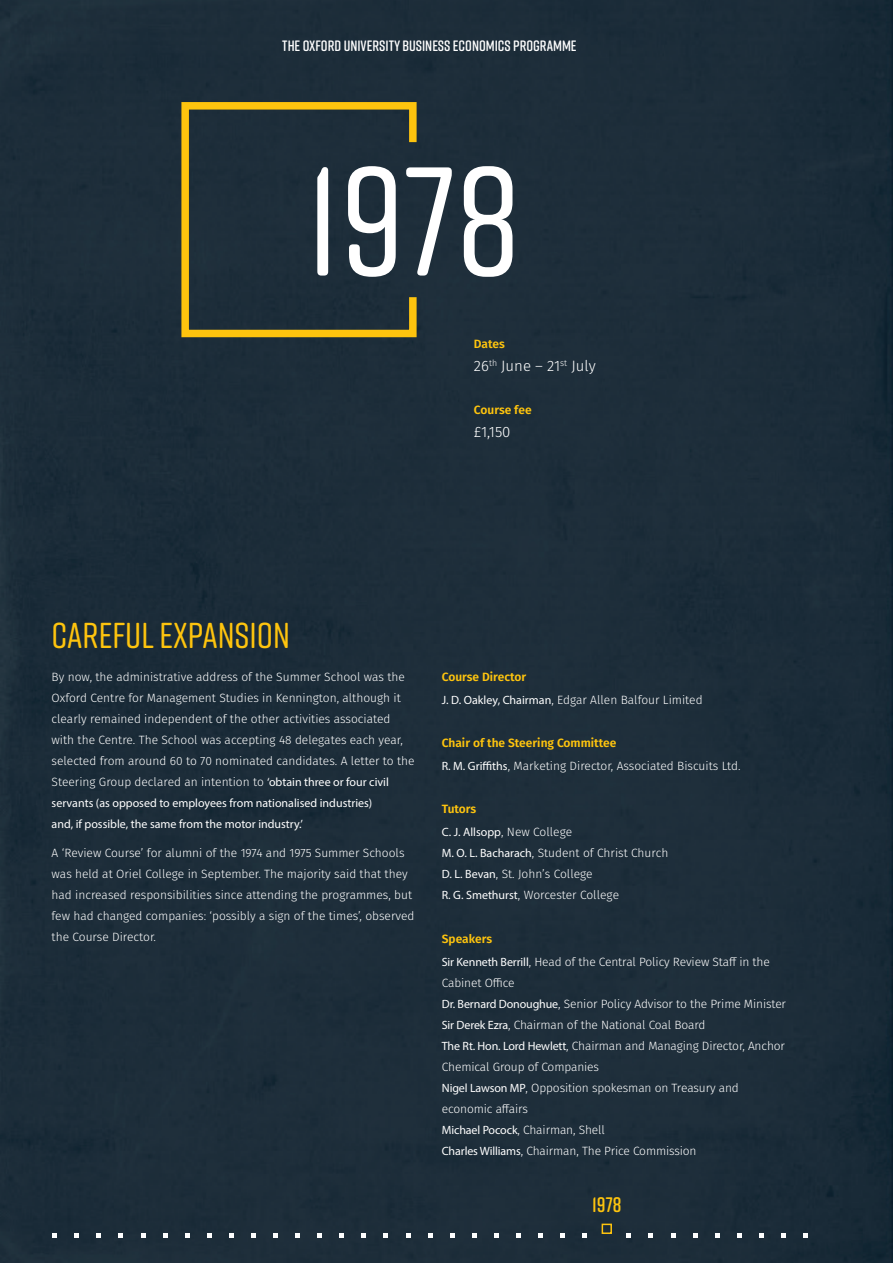
<style>
.page{position:relative;width:893px;height:1263px;background:#1d2d39}
.page>*{position:absolute;margin:0;border:0;box-sizing:border-box;transform-origin:0 0}
.t1{font:500 154.5px "Rift Soft";color:#fff}
.t2{font:500 36px "Rift Soft";color:#fec40e}
.t3{font:600 21px "Rift Soft";color:#fec40e}
.t4{font:600 15px "Rift Soft";color:#fff}
.t5{font:300 15px "Fira Sans";color:#fff}
.t6{font:300 12px/21px "Fira Sans";color:#fff}
.t7{font:12px/21px "Myriad Pro";color:#fff}
.t8{font:600 12px "Fira Sans";letter-spacing:-.005em;color:#fec40e}
.s1{font-family:"Myriad Pro";font-weight:400}
.s2{font-weight:600;color:#fec40e}
.s3{font-family:"Fira Sans";font-weight:300}
</style>
<div class="page">
<svg style="left:601px;top:1223px;width:12px;height:12px"></svg>
<svg style="left:52px;top:1233px;width:5px;height:4px"></svg>
<svg style="left:96px;top:1233px;width:5px;height:4px"></svg>
<svg style="left:74px;top:1233px;width:5px;height:4px"></svg>
<svg style="left:119px;top:1233px;width:4px;height:4px"></svg>
<svg style="left:141px;top:1233px;width:4px;height:4px"></svg>
<svg style="left:163px;top:1233px;width:5px;height:4px"></svg>
<svg style="left:185px;top:1233px;width:5px;height:4px"></svg>
<svg style="left:207px;top:1233px;width:5px;height:4px"></svg>
<svg style="left:229px;top:1233px;width:5px;height:4px"></svg>
<svg style="left:251px;top:1233px;width:5px;height:4px"></svg>
<svg style="left:273px;top:1233px;width:5px;height:4px"></svg>
<svg style="left:295px;top:1233px;width:5px;height:4px"></svg>
<svg style="left:317px;top:1233px;width:5px;height:4px"></svg>
<svg style="left:339px;top:1233px;width:5px;height:4px"></svg>
<svg style="left:361px;top:1233px;width:5px;height:4px"></svg>
<svg style="left:450px;top:1233px;width:5px;height:4px"></svg>
<svg style="left:538px;top:1233px;width:5px;height:4px"></svg>
<svg style="left:626px;top:1233px;width:5px;height:4px"></svg>
<svg style="left:715px;top:1233px;width:5px;height:4px"></svg>
<svg style="left:384px;top:1233px;width:4px;height:4px"></svg>
<svg style="left:472px;top:1233px;width:5px;height:4px"></svg>
<svg style="left:560px;top:1233px;width:5px;height:4px"></svg>
<svg style="left:648px;top:1233px;width:5px;height:4px"></svg>
<svg style="left:737px;top:1233px;width:5px;height:4px"></svg>
<svg style="left:406px;top:1233px;width:4px;height:4px"></svg>
<svg style="left:494px;top:1233px;width:5px;height:4px"></svg>
<svg style="left:582px;top:1233px;width:5px;height:4px"></svg>
<svg style="left:671px;top:1233px;width:4px;height:4px"></svg>
<svg style="left:759px;top:1233px;width:5px;height:4px"></svg>
<svg style="left:428px;top:1233px;width:5px;height:4px"></svg>
<svg style="left:516px;top:1233px;width:5px;height:4px"></svg>
<svg style="left:693px;top:1233px;width:4px;height:4px"></svg>
<svg style="left:781px;top:1233px;width:5px;height:4px"></svg>
<svg style="left:803px;top:1233px;width:5px;height:4px"></svg>
<svg style="left:178px;top:98px;width:242px;height:243px;background:#333c35"></svg>
<p class="t4" style="left:282px;top:35px;width:296px">THE OXFORD UNIVERSITY BUSINESS ECONOMICS PROGRAMME</p>
<h1 class="t1" style="left:306px;top:112px;width:215px">1978</h1>
<p class="t8" style="left:474px;top:334px;width:32px">Dates</p>
<p class="t5" style="left:474px;top:355px;width:123px">26<sup>th</sup> June – 21<sup>st</sup> July</p>
<p class="t8" style="left:474px;top:400px;width:59px">Course fee</p>
<p class="t5" style="left:474px;top:421px;width:38px">£1,150</p>
<h2 class="t2" style="left:52px;top:610px;width:240px">CAREFUL EXPANSION</h2>
<p class="t6" style="left:52px;top:666px;width:365px">By now, the administrative address of the Summer School was the Oxford Centre for Management Studies in Kennington, although it clearly remained independent of the other activities associated with the Centre. The School was accepting 48 delegates each year, selected from around 60 to 70 nominated candidates. A letter to the Steering Group declared an intention to <span class="s1">‘obtain three or four civil</span></p>
<p class="t7" style="left:52px;top:792px;width:322px">servants (as opposed to employees from nationalised industries) and, if possible, the same from the motor industry.’</p>
<p class="t6" style="left:52px;top:842px;width:364px">A ‘Review Course’ for alumni of the 1974 and 1975 Summer Schools was held at Oriel College in September. The majority said that they had increased responsibilities since attending the programmes, but few had changed companies: ‘possibly a sign of the times’, observed the Course Director.</p>
<p class="t6" style="left:442px;top:665px;width:262px;line-height:23.1px"><span class="s2">Course Director<br></span><span class="s1">J. D. Oakley, Chairman</span>, Edgar Allen Balfour Limited</p>
<p class="t6" style="left:442px;top:731px;width:300px;line-height:23.1px"><span class="s2">Chair of the Steering Committee<br></span><span class="s1">R. M. Griffiths</span>, Marketing Director, Associated Biscuits Ltd.</p>
<p class="t8" style="left:442px;top:799px;width:36px">Tutors</p>
<p class="t7" style="left:442px;top:822px;width:132px">C. J. Allsopp<span class="s3">, New College</span></p>
<p class="t6" style="left:442px;top:843px;width:228px"><span class="s1">M. O. L. Bacharach</span>, Student of Christ Church<br><span class="s1">D. L. Bevan</span>, St. John’s College<br><span class="s1">R. G. Smethurst</span>, Worcester College</p>
<p class="t6" style="left:442px;top:927px;width:330px;line-height:23.1px"><span class="s2">Speakers<br></span><span class="s1">Sir Kenneth Berrill</span>, Head of the Central Policy Review Staff in the</p>
<p class="t6" style="left:442px;top:972px;width:346px">Cabinet Office<br><span class="s1">Dr. Bernard Donoughue</span>, Senior Policy Advisor to the Prime Minister <span class="s1">Sir Derek Ezra</span>, Chairman of the National Coal Board<br><span class="s1">The Rt. Hon. Lord Hewlett</span>, Chairman and Managing Director, Anchor Chemical Group of Companies<br><span class="s1">Nigel Lawson MP</span>, Opposition spokesman on Treasury and economic affairs<br><span class="s1">Michael Pocock</span>, Chairman, Shell<br><span class="s1">Charles Williams</span>, Chairman, The Price Commission</p>
<h3 class="t3" style="left:592px;top:1189px;width:31px">1978</h3>
</div>
